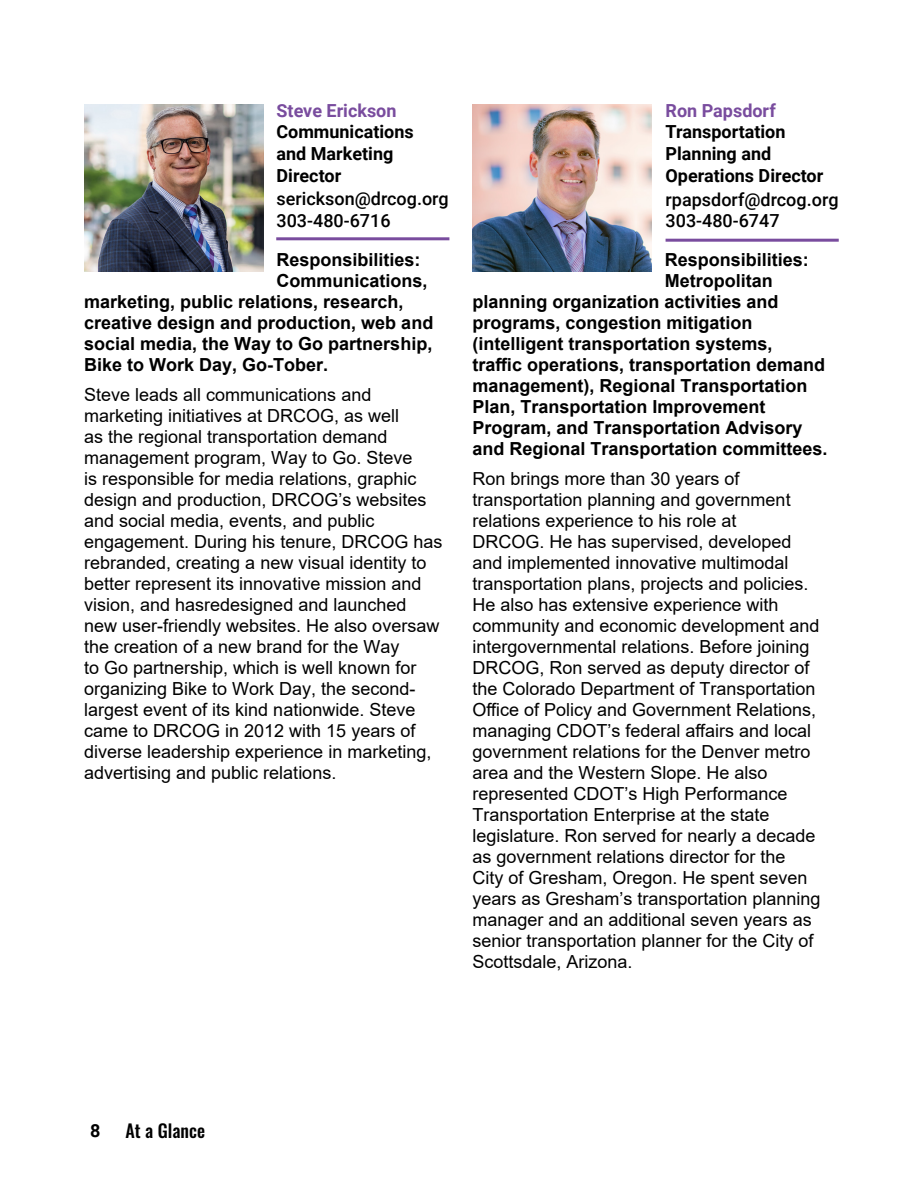
<style>
.page{position:relative;width:918px;height:1188px;background:#fff}
.page>*{position:absolute;margin:0;border:0;box-sizing:border-box;transform-origin:0 0}
.t1{font:18px/21px "Arial";color:#000}
.t2{font:700 18px "Arial";color:#000}
.t3{font:700 18px/21.6px "Roboto";color:#000}
.t4{font:500 18px/21.6px "Roboto";color:#000}
.t5{font:500 18px "Oswald";color:#000}
.s1{color:#794c9e}
</style>
<div class="page">
<img style="left:472px;top:104px;width:179px;height:168px">
<hr style="left:666px;top:239px;width:173px;height:3px;background:#794c9e">
<img style="left:84px;top:104px;width:179px;height:168px">
<hr style="left:276px;top:237px;width:173px;height:3px;background:#794c9e">
<p class="t3" style="left:277px;top:99px;width:139px"><span class="s1">Steve Erickson<br></span>Communications and Marketing<br>Director</p>
<p class="t4" style="left:277px;top:187px;width:174px">serickson@drcog.org<br>303-480-6716</p>
<p class="t2" style="left:277px;top:247px;width:146px">Responsibilities:</p>
<p class="t2" style="left:277px;top:268px;width:153px">Communications,</p>
<p class="t2" style="left:84px;top:289px;width:321px">marketing, public relations, research,</p>
<p class="t2" style="left:84px;top:310px;width:351px">creative design and production, web and</p>
<p class="t2" style="left:84px;top:331px;width:350px">social media, the Way to Go partnership,</p>
<p class="t2" style="left:84px;top:352px;width:246px">Bike to Work Day, Go-Tober.</p>
<p class="t1" style="left:84px;top:384px;width:360px">Steve leads all communications and marketing initiatives at DRCOG, as well<br>as the regional transportation demand management program, Way to Go. Steve<br>is responsible for media relations, graphic design and production, DRCOG’s websites and social media, events, and public engagement. During his tenure, DRCOG has rebranded, creating a new visual identity to better represent its innovative mission and vision, and hasredesigned and launched new user-friendly websites. He also oversaw the creation of a new brand for the Way<br>to Go partnership, which is well known for organizing Bike to Work Day, the second&shy;largest event of its kind nationwide. Steve came to DRCOG in 2012 with 15 years of diverse leadership experience in marketing, advertising and public relations.</p>
<p class="t3" style="left:666px;top:99px;width:159px"><span class="s1">Ron Papsdorf<br></span>Transportation<br>Planning and<br>Operations Director</p>
<p class="t4" style="left:666px;top:188px;width:175px">rpapsdorf@drcog.org<br>303-480-6747</p>
<p class="t2" style="left:665px;top:247px;width:146px">Responsibilities:</p>
<p class="t2" style="left:665px;top:268px;width:109px">Metropolitan</p>
<p class="t2" style="left:473px;top:289px;width:308px">planning organization activities and</p>
<p class="t2" style="left:473px;top:310px;width:282px">programs, congestion mitigation</p>
<p class="t2" style="left:473px;top:331px;width:302px">(intelligent transportation systems,</p>
<p class="t2" style="left:473px;top:352px;width:354px">traffic operations, transportation demand</p>
<p class="t2" style="left:473px;top:373px;width:337px">management), Regional Transportation</p>
<p class="t2" style="left:473px;top:394px;width:295px">Plan, Transportation Improvement</p>
<p class="t2" style="left:473px;top:415px;width:332px">Program, and Transportation Advisory</p>
<p class="t2" style="left:473px;top:436px;width:357px">and Regional Transportation committees.</p>
<p class="t1" style="left:473px;top:468px;width:350px">Ron brings more than 30 years of transportation planning and government relations experience to his role at<br>DRCOG. He has supervised, developed and implemented innovative multimodal transportation plans, projects and policies.<br>He also has extensive experience with community and economic development and intergovernmental relations. Before joining DRCOG, Ron served as deputy director of the Colorado Department of Transportation Office of Policy and Government Relations, managing CDOT’s federal affairs and local government relations for the Denver metro area and the Western Slope. He also represented CDOT’s High Performance Transportation Enterprise at the state legislature. Ron served for nearly a decade as government relations director for the City of Gresham, Oregon. He spent seven years as Gresham’s transportation planning manager and an additional seven years as senior transportation planner for the City of Scottsdale, Arizona.</p>
<p class="t3" style="left:90px;top:1119px;width:12px">8</p>
<p class="t5" style="left:126px;top:1121px;width:81px">At a Glance</p>
</div>
